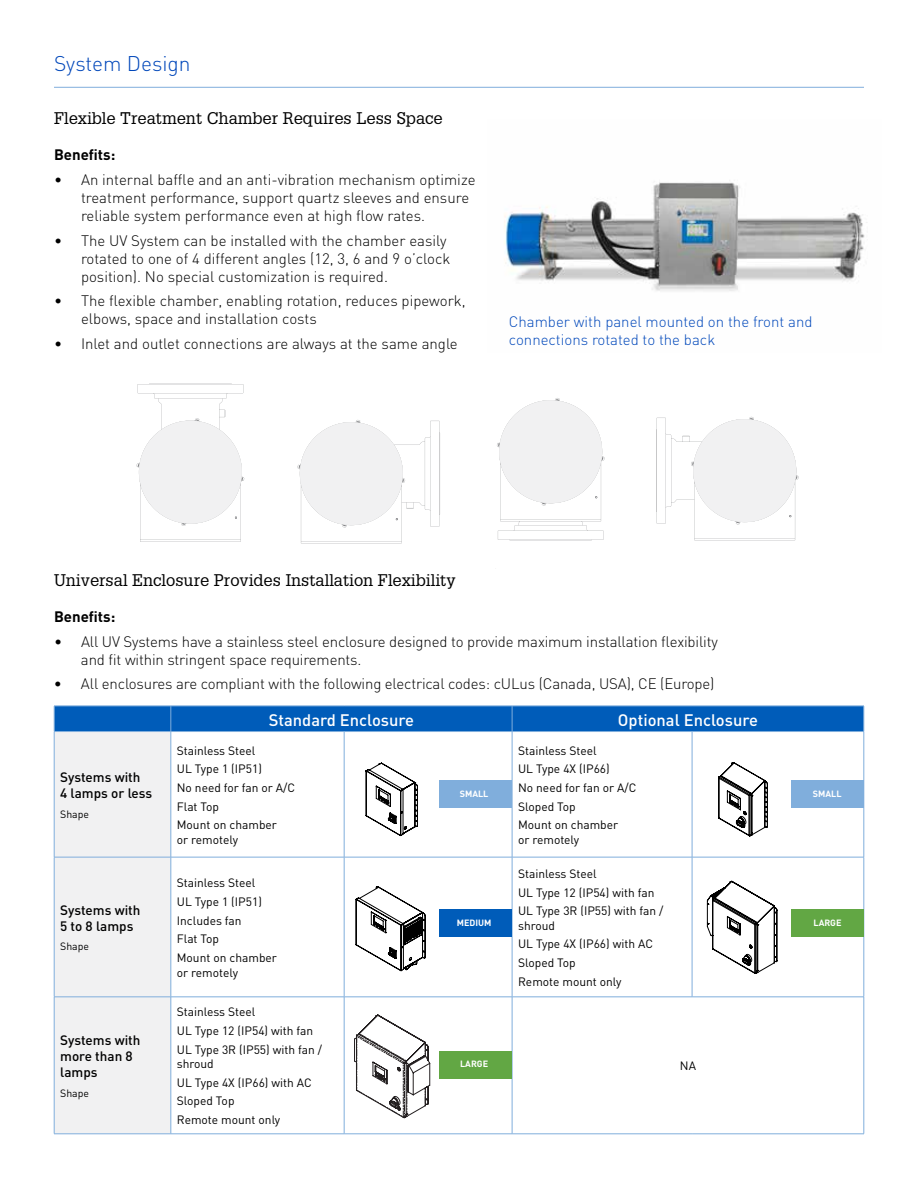
<style>
.page{position:relative;width:918px;height:1188px;background:#fff}
.page>*{position:absolute;margin:0;border:0;box-sizing:border-box;transform-origin:0 0}
.t1{font:300 21px "DIN";color:#0047ba}
.t2{font:16.5px "Glypha";color:#000}
.t3{font:500 16.5px "DIN";color:#fff}
.t4{font:300 15px/18px "DIN";color:#000}
.t5{font:300 15px/18px "DIN";color:#0047ba}
.t6{font:700 15px "DIN";color:#000}
.t7{font:500 13.5px/16.2px "DIN";color:#000}
.t8{font:12px/18.8px "DIN";color:#000}
.t9{font:10.5px "DIN";color:#000}
.t10{font:700 9px "DIN";color:#fff}
</style>
<div class="page">
<img style="left:504px;top:182px;width:363px;height:109px">
<hr style="left:54px;top:87px;width:810px;height:1px;background:#80aedc">
<svg style="left:137px;top:383px;width:107px;height:159px"></svg>
<svg style="left:298px;top:420px;width:142px;height:123px"></svg>
<svg style="left:497px;top:398px;width:107px;height:142px"></svg>
<svg style="left:656px;top:417px;width:142px;height:123px"></svg>
<div style="left:55px;top:732px;width:116px;height:402px;background:#f1f1f2"></div>
<div style="left:54px;top:706px;width:811px;height:26px;background:#005cb9"></div>
<hr style="left:692px;top:706px;width:172px;height:1px;background:#80aedc">
<hr style="left:54px;top:731px;width:117px;height:1px;background:#80aedc">
<hr style="left:54px;top:732px;width:1px;height:125px;background:#80aedc">
<hr style="left:171px;top:731px;width:173px;height:1px;background:#80aedc">
<hr style="left:171px;top:732px;width:1px;height:125px;background:#80aedc">
<hr style="left:344px;top:731px;width:168px;height:1px;background:#80aedc">
<hr style="left:344px;top:732px;width:1px;height:125px;background:#80aedc">
<hr style="left:512px;top:731px;width:180px;height:1px;background:#80aedc">
<hr style="left:512px;top:732px;width:1px;height:125px;background:#80aedc">
<hr style="left:692px;top:731px;width:172px;height:1px;background:#80aedc">
<hr style="left:692px;top:732px;width:1px;height:125px;background:#80aedc">
<hr style="left:864px;top:732px;width:1px;height:125px;background:#80aedc">
<hr style="left:54px;top:857px;width:117px;height:1px;background:#80aedc">
<hr style="left:54px;top:857px;width:1px;height:140px;background:#80aedc">
<hr style="left:171px;top:857px;width:173px;height:1px;background:#80aedc">
<hr style="left:171px;top:857px;width:1px;height:140px;background:#80aedc">
<hr style="left:344px;top:857px;width:168px;height:1px;background:#80aedc">
<hr style="left:344px;top:857px;width:1px;height:140px;background:#80aedc">
<hr style="left:512px;top:857px;width:180px;height:1px;background:#80aedc">
<hr style="left:512px;top:857px;width:1px;height:140px;background:#80aedc">
<hr style="left:692px;top:857px;width:172px;height:1px;background:#80aedc">
<hr style="left:692px;top:857px;width:1px;height:140px;background:#80aedc">
<hr style="left:864px;top:857px;width:1px;height:140px;background:#80aedc">
<hr style="left:54px;top:997px;width:117px;height:1px;background:#80aedc">
<hr style="left:54px;top:997px;width:1px;height:137px;background:#80aedc">
<hr style="left:171px;top:997px;width:173px;height:1px;background:#80aedc">
<hr style="left:171px;top:997px;width:1px;height:137px;background:#80aedc">
<hr style="left:344px;top:997px;width:168px;height:1px;background:#80aedc">
<hr style="left:344px;top:997px;width:1px;height:137px;background:#80aedc">
<hr style="left:512px;top:997px;width:180px;height:1px;background:#80aedc">
<hr style="left:512px;top:997px;width:1px;height:137px;background:#80aedc">
<hr style="left:692px;top:997px;width:172px;height:1px;background:#80aedc">
<hr style="left:864px;top:997px;width:1px;height:137px;background:#80aedc">
<hr style="left:54px;top:1134px;width:117px;height:1px;background:#80aedc">
<hr style="left:171px;top:1134px;width:173px;height:1px;background:#80aedc">
<hr style="left:344px;top:1134px;width:168px;height:1px;background:#80aedc">
<hr style="left:512px;top:1134px;width:180px;height:1px;background:#80aedc">
<hr style="left:692px;top:1134px;width:172px;height:1px;background:#80aedc">
<div style="left:792px;top:780px;width:72px;height:28px;background:#80aedc"></div>
<div style="left:440px;top:909px;width:72px;height:28px;background:#005cb9"></div>
<div style="left:792px;top:909px;width:72px;height:28px;background:#62a744"></div>
<div style="left:440px;top:1051px;width:72px;height:28px;background:#62a744"></div>
<svg style="left:366px;top:763px;width:52px;height:73px"></svg>
<svg style="left:719px;top:763px;width:49px;height:73px"></svg>
<div style="left:440px;top:780px;width:72px;height:28px;background:#80aedc"></div>
<svg style="left:356px;top:886px;width:69px;height:85px"></svg>
<svg style="left:354px;top:1015px;width:76px;height:104px"></svg>
<svg style="left:707px;top:881px;width:70px;height:93px"></svg>
<h1 class="t1" style="left:54px;top:50px;width:138px">System Design</h1>
<p class="t2" style="left:54px;top:108px;width:390px">Flexible Treatment Chamber Requires Less Space</p>
<p class="t6" style="left:54px;top:145px;width:63px">Benefits:</p>
<p class="t4" style="left:81px;top:170px;width:396px;text-indent:-27px">• An internal baffle and an anti-vibration mechanism optimize treatment performance, support quartz sleeves and ensure reliable system performance even at high flow rates.</p>
<p class="t4" style="left:81px;top:231px;width:371px;text-indent:-27px">• The UV System can be installed with the chamber easily rotated to one of 4 different angles (12, 3, 6 and 9 o’clock position). No special customization is required.</p>
<p class="t4" style="left:81px;top:292px;width:386px;text-indent:-27px">• The flexible chamber, enabling rotation, reduces pipework, elbows, space and installation costs</p>
<p class="t4" style="left:54px;top:335px;width:405px">• Inlet and outlet connections are always at the same angle</p>
<p class="t5" style="left:509px;top:312px;width:305px">Chamber with panel mounted on the front and connections rotated to the back</p>
<p class="t2" style="left:54px;top:570px;width:403px">Universal Enclosure Provides Installation Flexibility</p>
<p class="t6" style="left:54px;top:607px;width:63px">Benefits:</p>
<p class="t4" style="left:81px;top:632px;width:638px;text-indent:-27px">• All UV Systems have a stainless steel enclosure designed to provide maximum installation flexibility and fit within stringent space requirements.</p>
<p class="t4" style="left:54px;top:675px;width:662px">• All enclosures are compliant with the following electrical codes: cULus (Canada, USA), CE (Europe)</p>
<p class="t7" style="left:60px;top:769px;width:93px">Systems with<br>4 lamps or less</p>
<p class="t9" style="left:60px;top:807px;width:30px">Shape</p>
<p class="t7" style="left:60px;top:901px;width:82px">Systems with<br>5 to 8 lamps</p>
<p class="t9" style="left:60px;top:940px;width:30px">Shape</p>
<p class="t7" style="left:60px;top:1032px;width:82px">Systems with more than 8 lamps</p>
<p class="t9" style="left:60px;top:1086px;width:30px">Shape</p>
<p class="t3" style="left:269px;top:709px;width:147px">Standard Enclosure</p>
<p class="t3" style="left:618px;top:709px;width:142px">Optional Enclosure</p>
<p class="t8" style="left:177px;top:741px;width:120px">Stainless Steel<br>UL Type 1 (IP51)<br>No need for fan or A/C<br>Flat Top<br>Mount on chamber</p>
<p class="t8" style="left:177px;top:830px;width:63px">or remotely</p>
<p class="t10" style="left:460px;top:788px;width:30px">SMALL</p>
<p class="t8" style="left:518px;top:741px;width:120px">Stainless Steel<br>UL Type 4X (IP66)<br>No need for fan or A/C<br>Sloped Top<br>Mount on chamber</p>
<p class="t8" style="left:518px;top:830px;width:63px">or remotely</p>
<p class="t10" style="left:813px;top:788px;width:30px">SMALL</p>
<p class="t8" style="left:177px;top:873px;width:102px">Stainless Steel<br>UL Type 1 (IP51)<br>Includes fan<br>Flat Top<br>Mount on chamber</p>
<p class="t8" style="left:177px;top:963px;width:63px">or remotely</p>
<p class="t8" style="left:518px;top:864px;width:147px">Stainless Steel<br>UL Type 12 (IP54) with fan<br>UL Type 3R (IP55) with fan /</p>
<p class="t8" style="left:518px;top:916px;width:137px">shroud<br>UL Type 4X (IP66) with AC<br>Sloped Top<br>Remote mount only</p>
<p class="t10" style="left:457px;top:917px;width:36px">MEDIUM</p>
<p class="t10" style="left:814px;top:917px;width:30px">LARGE</p>
<p class="t8" style="left:177px;top:1002px;width:147px">Stainless Steel<br>UL Type 12 (IP54) with fan<br>UL Type 3R (IP55) with fan /</p>
<p class="t8" style="left:177px;top:1054px;width:137px">shroud<br>UL Type 4X (IP66) with AC<br>Sloped Top<br>Remote mount only</p>
<p class="t8" style="left:680px;top:1056px;width:18px">NA</p>
<p class="t10" style="left:460px;top:1058px;width:30px">LARGE</p>
</div>
